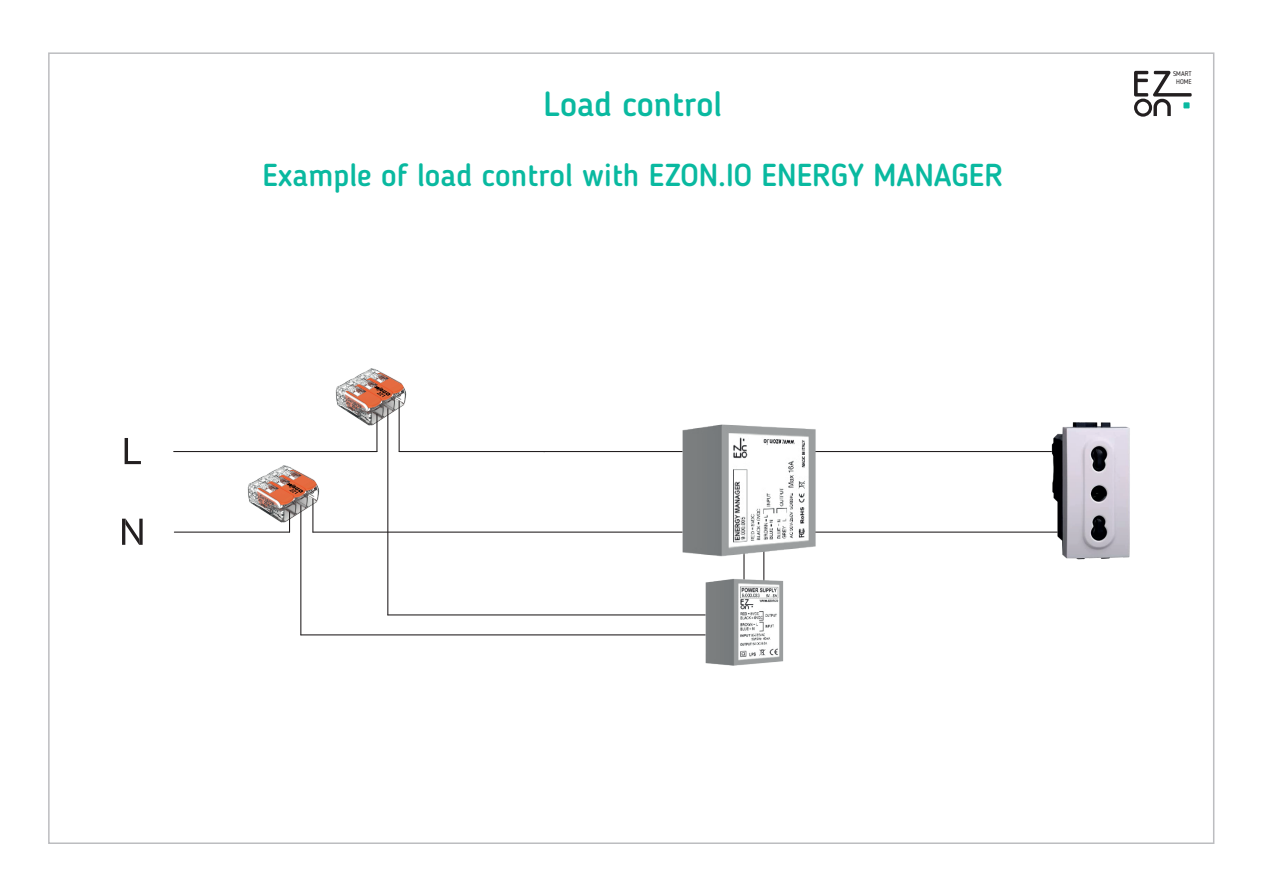
<style>
.page{position:relative;width:1263px;height:893px;background:#fff}
.page>*{position:absolute;margin:0;border:0;box-sizing:border-box;transform-origin:0 0}
.t1{font:500 34.5px "Blogger Sans";color:#09b9a0}
.t2{font:500 31.5px "Blogger Sans";color:#09b9a0}
.t3{font:6.75px/8.1px "Blogger Sans";color:#231f20;text-align:center}
</style>
<div class="page">
<img style="left:335px;top:368px;width:72px;height:58px">
<img style="left:248px;top:465px;width:72px;height:58px">
<hr style="left:801px;top:451px;width:268px;height:1px;background:#231f20">
<hr style="left:801px;top:532px;width:268px;height:1px;background:#231f20">
<hr style="left:544px;top:451px;width:168px;height:1px;background:#231f20">
<hr style="left:174px;top:451px;width:203px;height:1px;background:#231f20">
<svg style="left:125px;top:438px;width:16px;height:26px"></svg>
<svg style="left:122px;top:519px;width:21px;height:26px"></svg>
<hr style="left:376px;top:414px;width:1px;height:37px;background:#231f20">
<hr style="left:387px;top:409px;width:1px;height:206px;background:#231f20">
<hr style="left:399px;top:401px;width:1px;height:50px;background:#231f20">
<svg style="left:289px;top:512px;width:1px;height:20px"></svg>
<hr style="left:300px;top:506px;width:1px;height:129px;background:#231f20">
<hr style="left:312px;top:499px;width:1px;height:33px;background:#231f20">
<hr style="left:763px;top:521px;width:1px;height:72px;background:#231f20">
<hr style="left:743px;top:521px;width:1px;height:72px;background:#231f20">
<hr style="left:313px;top:532px;width:399px;height:1px;background:#231f20">
<hr style="left:399px;top:451px;width:146px;height:1px;background:#231f20">
<hr style="left:388px;top:614px;width:325px;height:1px;background:#231f20">
<hr style="left:301px;top:634px;width:412px;height:1px;background:#231f20">
<hr style="left:174px;top:532px;width:116px;height:1px;background:#231f20">
<img style="left:1050px;top:422px;width:80px;height:137px">
<svg style="left:1134px;top:71px;width:58px;height:46px"></svg>
<img style="left:673px;top:570px;width:111px;height:96px">
<img style="left:649px;top:424px;width:199px;height:133px">
<p class="t1" style="left:544px;top:83px;width:180px">Load control</p>
<p class="t2" style="left:263px;top:156px;width:742px">Example of load control with EZON.IO ENERGY MANAGER</p>
<p class="t3" style="left:1173px;top:69px;width:20px">SMART<br>HOME</p>
</div>
